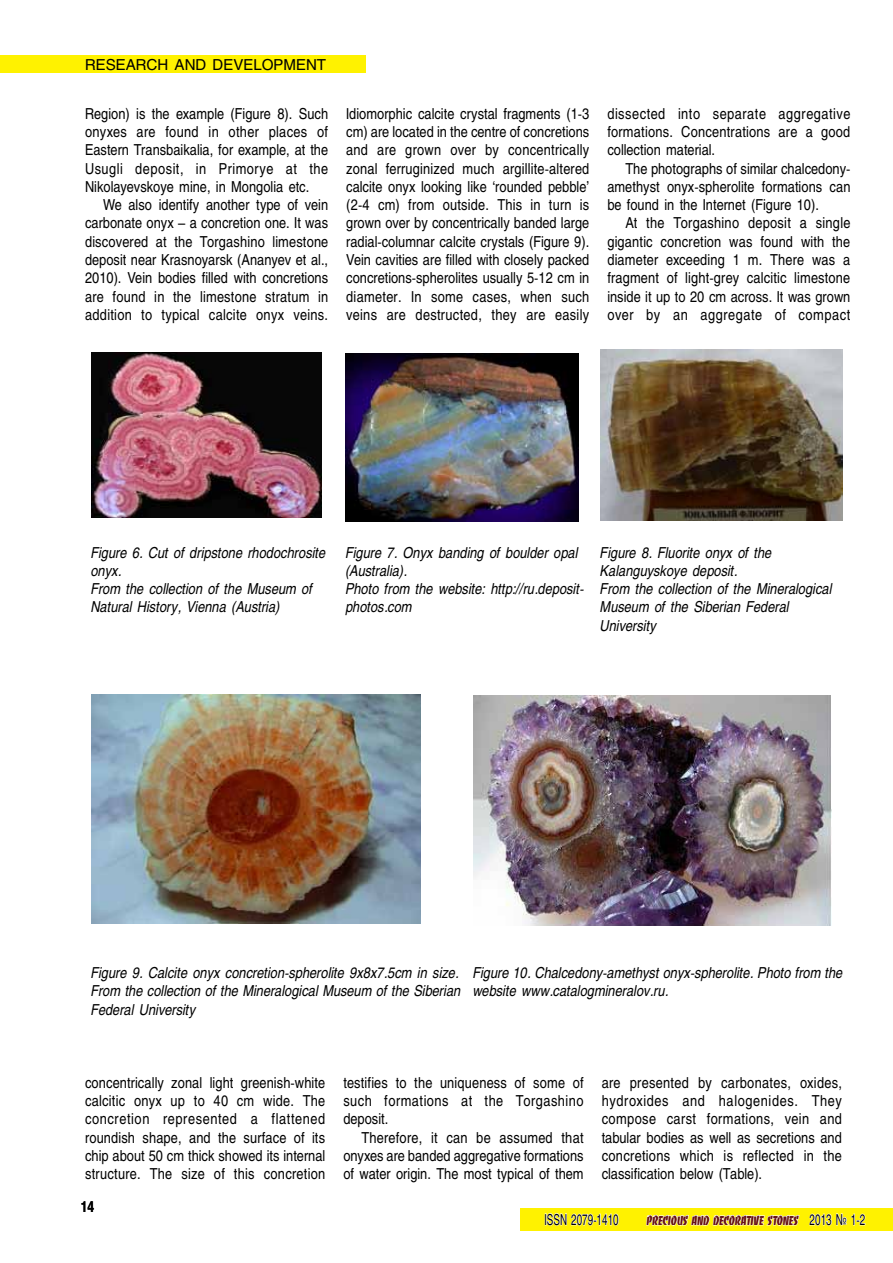
<style>
.page{position:relative;width:893px;height:1263px;background:#fff}
.page>*{position:absolute;margin:0;border:0;box-sizing:border-box;transform-origin:0 0}
.t1{font:15px/18.3px "Helios";letter-spacing:.015em;color:#000;text-align:justify;scale:.85 1}
.t2{font:italic 15px/18.3px "Helios";color:#000;scale:.85 1}
.t3{font:15px "Helios";letter-spacing:.015em;color:#000}
.t4{font:15px "Helios";letter-spacing:.015em;color:#000;scale:.65 1}
.t5{font:700 15px "Helios";color:#000;scale:.8 1}
.t6{font:13.5px "Banco Heavy C";color:#671316;scale:.8 1}
.s1{font-family:"Helios";font-size:15px;color:#000}
</style>
<div class="page">
<div style="left:521px;top:1208px;width:372px;height:22px;background:#fff200"></div>
<img style="left:91px;top:353px;width:230px;height:164px">
<img style="left:346px;top:354px;width:233px;height:168px">
<img style="left:600px;top:350px;width:243px;height:171px">
<img style="left:91px;top:694px;width:329px;height:229px">
<img style="left:473px;top:696px;width:358px;height:229px">
<div style="left:0;top:55px;width:365px;height:17px;background:#fff200"></div>
<svg style="left:545px;top:1213px;width:74px;height:13px"></svg>
<svg style="left:646px;top:1214px;width:154px;height:12px"></svg>
<svg style="left:809px;top:1213px;width:56px;height:13px"></svg>
<p class="t3" style="left:85px;top:55px;width:243px">RESEARCH AND DEVELOPMENT</p>
<p class="t1" style="left:85px;top:104px;width:288px">Region) is the example (Figure 8). Such onyxes are found in other places of Eastern Transbaikalia, for example, at the Usugli deposit, in Primorye at the Nikolayevskoye mine, in Mongolia etc.</p>
<p class="t1" style="left:85px;top:195px;width:288px;text-indent:18px">We also identify another type of vein carbonate onyx – a concretion one. It was discovered at the Torgashino limestone deposit near Krasnoyarsk (Ananyev et al., 2010). Vein bodies filled with concretions are found in the limestone stratum in addition to typical calcite onyx veins.</p>
<p class="t1" style="left:346px;top:104px;width:288px">Idiomorphic calcite crystal fragments (1-3 cm) are located in the centre of concretions and are grown over by concentrically zonal ferruginized much argillite-altered calcite onyx looking like ‘rounded pebble’ (2-4 cm) from outside. This in turn is grown over by concentrically banded large radial-columnar calcite crystals (Figure 9).<br>Vein cavities are filled with closely packed concretions-spherolites usually 5-12 cm in diameter. In some cases, when such veins are destructed, they are easily</p>
<p class="t1" style="left:607px;top:104px;width:288px">dissected into separate aggregative formations. Concentrations are a good collection material.</p>
<p class="t1" style="left:607px;top:159px;width:288px;text-indent:18px">The photographs of similar chalcedony&shy;amethyst onyx-spherolite formations can be found in the Internet (Figure 10).</p>
<p class="t1" style="left:607px;top:214px;width:288px;text-indent:18px">At the Torgashino deposit a single gigantic concretion was found with the diameter exceeding 1 m. There was a fragment of light-grey calcitic limestone inside it up to 20 cm across. It was grown over by an aggregate of compact</p>
<p class="t2" style="left:91px;top:543px;width:278px">Figure 6. Cut of dripstone rhodochrosite onyx.<br>From the collection of the Museum of<br>Natural History, Vienna (Austria)</p>
<p class="t2" style="left:346px;top:543px;width:282px">Figure 7. Onyx banding of boulder opal (Australia).<br>Photo from the website: http://ru.deposit&shy;photos.com</p>
<p class="t2" style="left:600px;top:543px;width:274px">Figure 8. Fluorite onyx of the<br>Kalanguyskoye deposit.<br>From the collection of the Mineralogical<br>Museum of the Siberian Federal<br>University</p>
<p class="t2" style="left:91px;top:963px;width:437px;text-align:justify">Figure 9. Calcite onyx concretion-spherolite 9x8x7.5cm in size.<br>From the collection of the Mineralogical Museum of the Siberian Federal University</p>
<p class="t2" style="left:473px;top:963px;width:437px">Figure 10. Chalcedony-amethyst onyx-spherolite. Photo from the website www.сatalogmineralov.ru.</p>
<p class="t1" style="left:85px;top:1073px;width:284px">concentrically zonal light greenish-white calcitic onyx up to 40 cm wide. The concretion represented a flattened roundish shape, and the surface of its chip about 50 cm thick showed its internal structure. The size of this concretion</p>
<p class="t1" style="left:343px;top:1073px;width:284px">testifies to the uniqueness of some of such formations at the Torgashino deposit.</p>
<p class="t1" style="left:343px;top:1128px;width:284px;text-indent:18px">Therefore, it can be assumed that onyxes are banded aggregative formations of water origin. The most typical of them</p>
<p class="t1" style="left:602px;top:1073px;width:284px">are presented by carbonates, oxides, hydroxides and halogenides. They compose carst formations, vein and tabular bodies as well as secretions and concretions which is reflected in the classification below (Table).</p>
<p class="t5" style="left:81px;top:1198px;width:18px">14</p>
<p class="t4" style="left:544px;top:1210px;width:116px">ISSN 2079-1410</p>
<p class="t6" style="left:646px;top:1212px;width:275px">PRECIOUS AND DECORATIVE STONES <span class="s1">2013 № 1-2</span></p>
</div>
